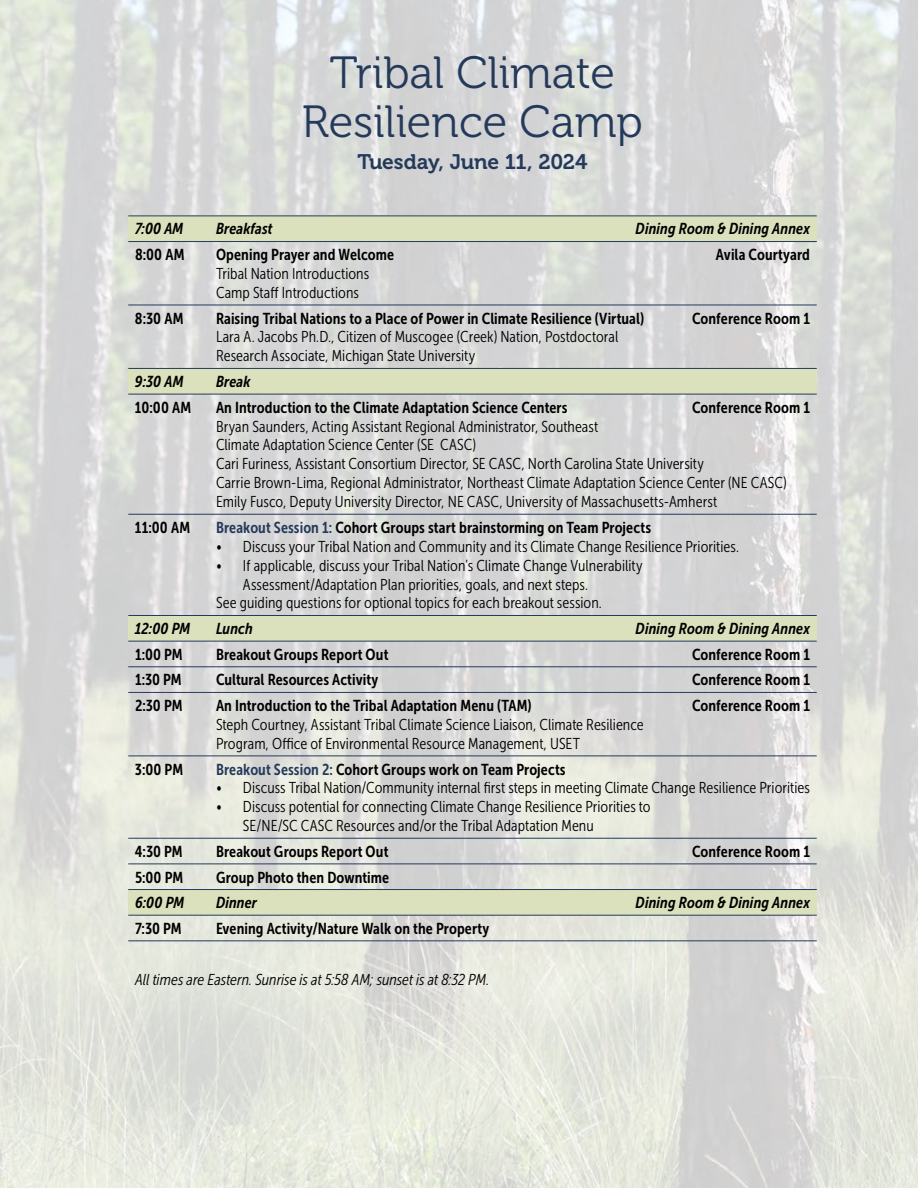
<style>
.page{position:relative;width:918px;height:1188px;background:#fff}
.page>*{position:absolute;margin:0;border:0;box-sizing:border-box;transform-origin:0 0}
.t1{font:45px/49.5px "Museo 300";color:#253a5b;text-align:center}
.t2{font:21px "Museo 700";letter-spacing:-.005em;color:#253a5b}
.t3{font:15.75px/18.9px "Museo Sans Cond 300";letter-spacing:.005em;color:#000}
.t4{font:15.75px "Museo Sans Cond 700";letter-spacing:.005em;color:#000}
.t5{font:italic 15.75px "Museo Sans Cond 700";letter-spacing:.01em;color:#000}
.t6{font:italic 15.75px "Museo Sans Cond 300";color:#000}
.s1{color:#253a5b}
</style>
<div class="page">
<img style="left:0;top:0;width:918px;height:1188px">
<div style="left:128px;top:216px;width:689px;height:25px;background:#dbe1bc"></div>
<hr style="left:128px;top:216px;width:689px;height:1px;background:#253a5b">
<hr style="left:128px;top:241px;width:689px;height:1px;background:#253a5b">
<hr style="left:128px;top:305px;width:689px;height:1px;background:#253a5b">
<div style="left:128px;top:368px;width:689px;height:26px;background:#dbe1bc"></div>
<hr style="left:128px;top:368px;width:689px;height:1px;background:#253a5b">
<hr style="left:128px;top:394px;width:689px;height:1px;background:#253a5b">
<hr style="left:128px;top:514px;width:689px;height:1px;background:#253a5b">
<div style="left:128px;top:615px;width:689px;height:26px;background:#dbe1bc"></div>
<hr style="left:128px;top:615px;width:689px;height:1px;background:#253a5b">
<hr style="left:128px;top:641px;width:689px;height:1px;background:#253a5b">
<hr style="left:128px;top:666px;width:689px;height:1px;background:#253a5b">
<hr style="left:128px;top:692px;width:689px;height:1px;background:#253a5b">
<hr style="left:128px;top:756px;width:689px;height:1px;background:#253a5b">
<hr style="left:128px;top:838px;width:689px;height:1px;background:#253a5b">
<hr style="left:128px;top:864px;width:689px;height:1px;background:#253a5b">
<div style="left:128px;top:890px;width:689px;height:25px;background:#dbe1bc"></div>
<hr style="left:128px;top:889px;width:689px;height:1px;background:#253a5b">
<hr style="left:128px;top:915px;width:689px;height:1px;background:#253a5b">
<hr style="left:128px;top:940px;width:689px;height:1px;background:#253a5b">
<h1 class="t1" style="left:302px;top:48px;width:343px">Tribal Climate<br>Resilience Camp</h1>
<h2 class="t2" style="left:357px;top:150px;width:232px">Tuesday, June 11, 2024</h2>
<p class="t5" style="left:135px;top:220px;width:50px">7:00 AM</p>
<p class="t5" style="left:216px;top:220px;width:58px">Breakfast</p>
<p class="t5" style="left:636px;top:220px;width:176px">Dining Room &amp; Dining Annex</p>
<p class="t4" style="left:135px;top:246px;width:51px">8:00 AM</p>
<p class="t4" style="left:216px;top:246px;width:180px">Opening Prayer and Welcome</p>
<p class="t4" style="left:716px;top:246px;width:96px">Avila Courtyard</p>
<p class="t3" style="left:216px;top:264px;width:155px">Tribal Nation Introductions<br>Camp Staff Introductions</p>
<p class="t4" style="left:135px;top:309px;width:50px">8:30 AM</p>
<p class="t4" style="left:216px;top:309px;width:430px">Raising Tribal Nations to a Place of Power in Climate Resilience (Virtual)</p>
<p class="t4" style="left:692px;top:309px;width:119px">Conference Room 1</p>
<p class="t3" style="left:216px;top:328px;width:404px">Lara A. Jacobs Ph.D., Citizen of Muscogee (Creek) Nation, Postdoctoral<br>Research Associate, Michigan State University</p>
<p class="t5" style="left:135px;top:373px;width:50px">9:30 AM</p>
<p class="t5" style="left:216px;top:373px;width:36px">Break</p>
<p class="t4" style="left:135px;top:398px;width:58px">10:00 AM</p>
<p class="t4" style="left:216px;top:398px;width:353px">An Introduction to the Climate Adaptation Science Centers</p>
<p class="t4" style="left:692px;top:398px;width:119px">Conference Room 1</p>
<p class="t3" style="left:216px;top:417px;width:572px">Bryan Saunders, Acting Assistant Regional Administrator, Southeast<br>Climate Adaptation Science Center (SE CASC)<br>Cari Furiness, Assistant Consortium Director, SE CASC, North Carolina State University<br>Carrie Brown-Lima, Regional Administrator, Northeast Climate Adaptation Science Center (NE CASC)<br>Emily Fusco, Deputy University Director, NE CASC, University of Massachusetts-Amherst</p>
<p class="t4" style="left:135px;top:519px;width:57px">11:00 AM</p>
<p class="t4" style="left:216px;top:519px;width:437px"><span class="s1">Breakout Session 1:</span> Cohort Groups start brainstorming on Team Projects</p>
<p class="t3" style="left:216px;top:537px;width:525px">• Discuss your Tribal Nation and Community and its Climate Change Resilience Priorities.</p>
<p class="t3" style="left:216px;top:556px;width:428px">• If applicable, discuss your Tribal Nation’s Climate Change Vulnerability</p>
<p class="t3" style="left:243px;top:575px;width:347px">Assessment/Adaptation Plan priorities, goals, and next steps.</p>
<p class="t3" style="left:216px;top:594px;width:387px">See guiding questions for optional topics for each breakout session.</p>
<p class="t5" style="left:135px;top:620px;width:57px">12:00 PM</p>
<p class="t5" style="left:216px;top:620px;width:38px">Lunch</p>
<p class="t5" style="left:636px;top:620px;width:176px">Dining Room &amp; Dining Annex</p>
<p class="t4" style="left:135px;top:646px;width:49px">1:00 PM</p>
<p class="t4" style="left:216px;top:646px;width:174px">Breakout Groups Report Out</p>
<p class="t4" style="left:692px;top:646px;width:119px">Conference Room 1</p>
<p class="t4" style="left:135px;top:671px;width:48px">1:30 PM</p>
<p class="t4" style="left:216px;top:671px;width:164px">Cultural Resources Activity</p>
<p class="t4" style="left:692px;top:671px;width:119px">Conference Room 1</p>
<p class="t4" style="left:135px;top:697px;width:49px">2:30 PM</p>
<p class="t4" style="left:216px;top:697px;width:317px">An Introduction to the Tribal Adaptation Menu (TAM)</p>
<p class="t4" style="left:692px;top:697px;width:119px">Conference Room 1</p>
<p class="t3" style="left:216px;top:715px;width:429px">Steph Courtney, Assistant Tribal Climate Science Liaison, Climate Resilience<br>Program, Office of Environmental Resource Management, USET</p>
<p class="t4" style="left:135px;top:760px;width:50px">3:00 PM</p>
<p class="t4" style="left:216px;top:760px;width:351px"><span class="s1">Breakout Session 2:</span> Cohort Groups work on Team Projects</p>
<p class="t3" style="left:216px;top:779px;width:595px">• Discuss Tribal Nation/Community internal first steps in meeting Climate Change Resilience Priorities</p>
<p class="t3" style="left:243px;top:798px;width:409px;text-indent:-27px">• Discuss potential for connecting Climate Change Resilience Priorities to<br>SE/NE/SC CASC Resources and/or the Tribal Adaptation Menu</p>
<p class="t4" style="left:135px;top:843px;width:49px">4:30 PM</p>
<p class="t4" style="left:216px;top:843px;width:174px">Breakout Groups Report Out</p>
<p class="t4" style="left:692px;top:843px;width:119px">Conference Room 1</p>
<p class="t4" style="left:135px;top:868px;width:50px">5:00 PM</p>
<p class="t4" style="left:216px;top:868px;width:175px">Group Photo then Downtime</p>
<p class="t5" style="left:135px;top:894px;width:51px">6:00 PM</p>
<p class="t5" style="left:216px;top:894px;width:43px">Dinner</p>
<p class="t5" style="left:636px;top:894px;width:176px">Dining Room &amp; Dining Annex</p>
<p class="t4" style="left:135px;top:920px;width:48px">7:30 PM</p>
<p class="t4" style="left:216px;top:920px;width:275px">Evening Activity/Nature Walk on the Property</p>
<p class="t6" style="left:135px;top:971px;width:356px">All times are Eastern. Sunrise is at 5:58 AM; sunset is at 8:32 PM.</p>
</div>
